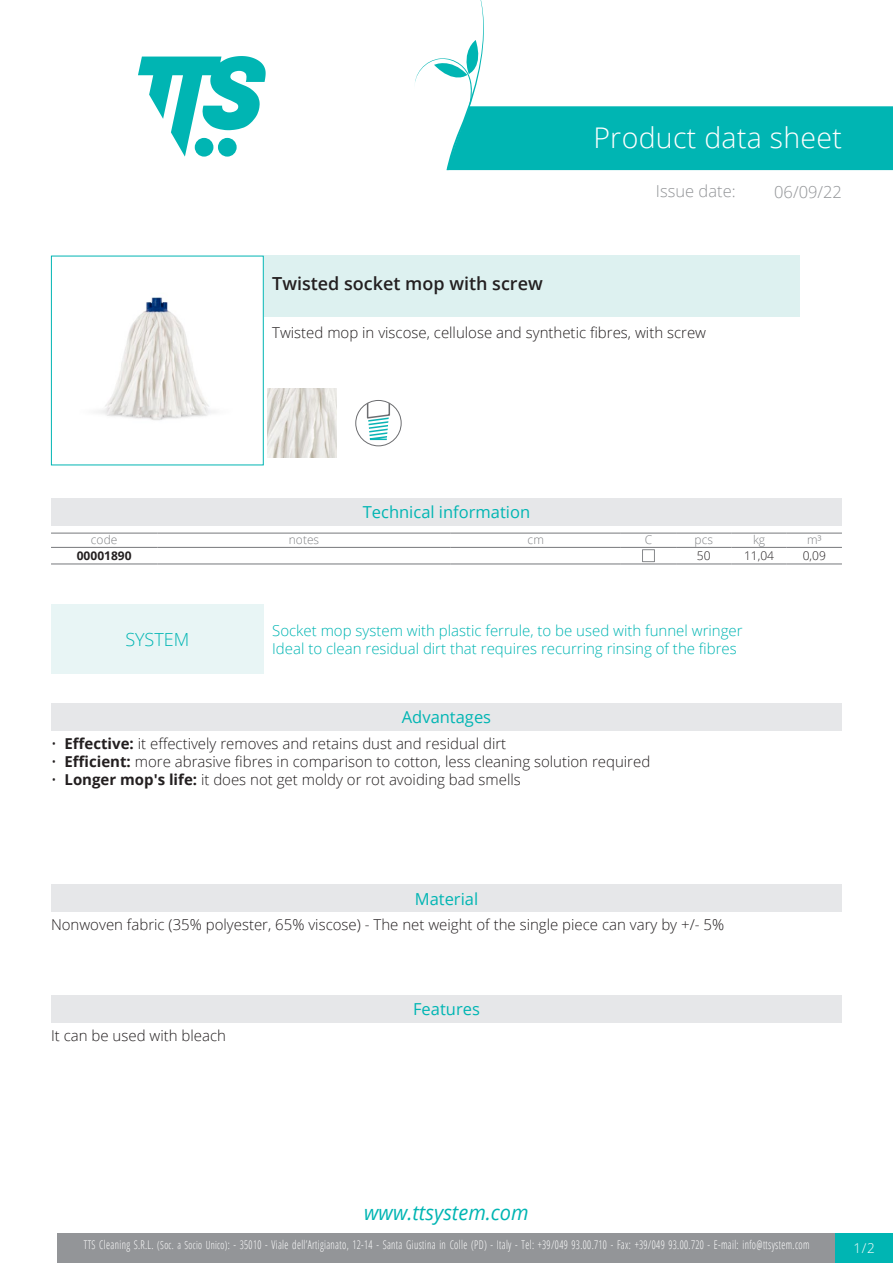
<style>
.page{position:relative;width:893px;height:1263px;background:#fff}
.page>*{position:absolute;margin:0;border:0;box-sizing:border-box;transform-origin:0 0}
.Titolo1{font:300 28.5px "Open Sans";letter-spacing:.01em;color:#fff}
.t1{font:italic 20.85px "Open Sans";color:#00b5b3;scale:.96 1}
.Nome{font:600 18px "Open Sans";color:#231f20}
.Titolo15{font:300 18px "Open Sans";color:#00b5b3}
.Titolo3{font:16.5px "Open Sans";color:#00b5b3}
.Titolo2{font:300 16.5px "Open Sans";color:#939598}
.Titolo8{font:16.5px "Open Sans";color:#00b5b3}
.Titolo16{font:16.5px "Open Sans";color:#00b5b3}
.Titolo10{font:16.5px "Open Sans";color:#00b5b3}
.Materiale{font:300 15px "Open Sans";color:#231f20}
.IdealePer{font:300 15px "Open Sans";color:#00b5b3}
.DefinizioneSistema{font:300 15px "Open Sans";color:#00b5b3}
.Descrizione{font:300 15px "Open Sans";color:#231f20}
.CaratteristicheTecni{font:300 15px "Open Sans";color:#231f20}
.t2{font:300 13.5px "Open Sans";color:#fff}
.t3{font:300 12px "Open Sans Condensed";letter-spacing:.035em;color:#fff;scale:.85 1}
.TabTecnica_Intestazi{font:300 12px "Open Sans";color:#808285}
.TabTecnica_Corpo{font:300 12px "Open Sans";color:#231f20}
.TabTecnica_Codice{font:700 12px "Open Sans";color:#231f20}
.s1{font-weight:700}
.s2{font-size:11.25px}
</style>
<div class="page">
<svg style="left:138px;top:56px;width:128px;height:101px"></svg>
<div style="left:57px;top:1233px;width:779px;height:30px;background:#939598"></div>
<div style="left:836px;top:1233px;width:57px;height:30px;background:#00b5b3"></div>
<svg style="left:415px;top:0;width:478px;height:170px"></svg>
<div style="left:51px;top:256px;width:213px;height:209px;border:1px solid #00b5b3"></div>
<img style="left:98px;top:297px;width:117px;height:123px">
<div style="left:264px;top:256px;width:535px;height:61px;background:#ddf1f0"></div>
<img style="left:267px;top:388px;width:70px;height:70px">
<svg style="left:366px;top:400px;width:25px;height:41px"></svg>
<div style="left:356px;top:400px;width:45px;height:46px;border:1px solid #6c6d70;border-radius:50%"></div>
<div style="left:51px;top:498px;width:791px;height:28px;background:#e6e7e9"></div>
<hr style="left:51px;top:533px;width:106px;height:1px;background:#76787b">
<hr style="left:51px;top:547px;width:106px;height:1px;background:#76787b">
<hr style="left:157px;top:533px;width:294px;height:1px;background:#76787b">
<hr style="left:157px;top:547px;width:294px;height:1px;background:#76787b">
<hr style="left:451px;top:533px;width:170px;height:1px;background:#76787b">
<hr style="left:451px;top:547px;width:170px;height:1px;background:#76787b">
<hr style="left:621px;top:533px;width:55px;height:1px;background:#76787b">
<hr style="left:621px;top:547px;width:55px;height:1px;background:#76787b">
<hr style="left:676px;top:533px;width:55px;height:1px;background:#76787b">
<hr style="left:676px;top:547px;width:55px;height:1px;background:#76787b">
<hr style="left:731px;top:533px;width:56px;height:1px;background:#76787b">
<hr style="left:731px;top:547px;width:56px;height:1px;background:#76787b">
<hr style="left:787px;top:533px;width:55px;height:1px;background:#76787b">
<hr style="left:787px;top:547px;width:55px;height:1px;background:#76787b">
<hr style="left:51px;top:564px;width:106px;height:1px;background:#76787b">
<hr style="left:157px;top:564px;width:294px;height:1px;background:#76787b">
<hr style="left:451px;top:564px;width:170px;height:1px;background:#76787b">
<hr style="left:621px;top:564px;width:55px;height:1px;background:#76787b">
<hr style="left:676px;top:564px;width:55px;height:1px;background:#76787b">
<hr style="left:731px;top:564px;width:56px;height:1px;background:#76787b">
<hr style="left:787px;top:564px;width:55px;height:1px;background:#76787b">
<div style="left:642px;top:550px;width:12px;height:12px;border:1px solid #87898c"></div>
<div style="left:51px;top:604px;width:213px;height:70px;background:#e8f5f5"></div>
<div style="left:51px;top:702px;width:791px;height:28px;background:#e6e7e9"></div>
<div style="left:51px;top:884px;width:791px;height:28px;background:#e6e7e9"></div>
<div style="left:51px;top:995px;width:791px;height:28px;background:#e6e7e9"></div>
<p class="Titolo1" style="left:593px;top:118px;width:250px">Product data sheet</p>
<p class="Titolo2" style="left:656px;top:180px;width:81px">Issue date:</p>
<p class="Titolo2" style="left:774px;top:180px;width:69px">06/09/22</p>
<p class="Nome" style="left:272px;top:271px;width:272px">Twisted socket mop with screw</p>
<p class="Descrizione" style="left:272px;top:322px;width:435px">Twisted mop in viscose, cellulose and synthetic fibres, with screw</p>
<p class="Titolo3" style="left:363px;top:501px;width:169px">Technical information</p>
<p class="TabTecnica_Intestazi" style="left:91px;top:532px;width:28px">code</p>
<p class="TabTecnica_Intestazi" style="left:289px;top:532px;width:32px">notes</p>
<p class="TabTecnica_Intestazi" style="left:528px;top:532px;width:18px">cm</p>
<p class="TabTecnica_Intestazi" style="left:645px;top:532px;width:9px">C</p>
<p class="TabTecnica_Intestazi" style="left:694px;top:532px;width:20px">pcs</p>
<p class="TabTecnica_Intestazi" style="left:753px;top:532px;width:14px">kg</p>
<p class="TabTecnica_Intestazi" style="left:807px;top:532px;width:16px">m³</p>
<p class="TabTecnica_Codice" style="left:77px;top:547px;width:56px">00001890</p>
<p class="TabTecnica_Corpo" style="left:697px;top:548px;width:15px">50</p>
<p class="TabTecnica_Corpo" style="left:744px;top:548px;width:31px">11,04</p>
<p class="TabTecnica_Corpo" style="left:803px;top:548px;width:25px">0,09</p>
<p class="Titolo15" style="left:125px;top:627px;width:66px">SYSTEM</p>
<p class="DefinizioneSistema" style="left:272px;top:620px;width:472px">Socket mop system with plastic ferrule, to be used with funnel wringer</p>
<p class="IdealePer" style="left:272px;top:638px;width:466px">Ideal to clean residual dirt that requires recurring rinsing of the fibres</p>
<p class="Titolo8" style="left:402px;top:705px;width:91px">Advantages</p>
<p class="Materiale" style="left:51px;top:733px;width:457px">• <span class="s1">Effective:</span> it effectively removes and retains dust and residual dirt</p>
<p class="Materiale" style="left:51px;top:751px;width:601px">• <span class="s1">Efficient:</span> more abrasive fibres in comparison to cotton, less cleaning solution required</p>
<p class="Materiale" style="left:51px;top:769px;width:471px">• <span class="s1">Longer mop's life:</span> it does not get moldy or rot avoiding bad smells</p>
<p class="Titolo16" style="left:415px;top:887px;width:65px">Material</p>
<p class="Materiale" style="left:51px;top:915px;width:675px">Nonwoven fabric (35% polyester, 65% viscose) - The net weight of the single piece can vary by +/- 5%</p>
<p class="CaratteristicheTecni" style="left:51px;top:1025px;width:176px">It can be used with bleach</p>
<p class="Titolo10" style="left:413px;top:998px;width:68px">Features</p>
<h2 class="t1" style="left:364px;top:1198px;width:173px">www.ttsystem.com</h2>
<p class="t3" style="left:84px;top:1236px;width:855px">TTS Cleaning S.R.L. <span class="s2">(Soc. a Socio Unico)</span>: - 35010 - Viale dell’Artigianato, 12-14 - Santa Giustina in Colle (PD) - Italy - Tel: +39/049 93.00.710 - Fax: +39/049 93.00.720 - E-mail: info@ttsystem.com</p>
<p class="t2" style="left:854px;top:1239px;width:23px">1/2</p>
</div>
